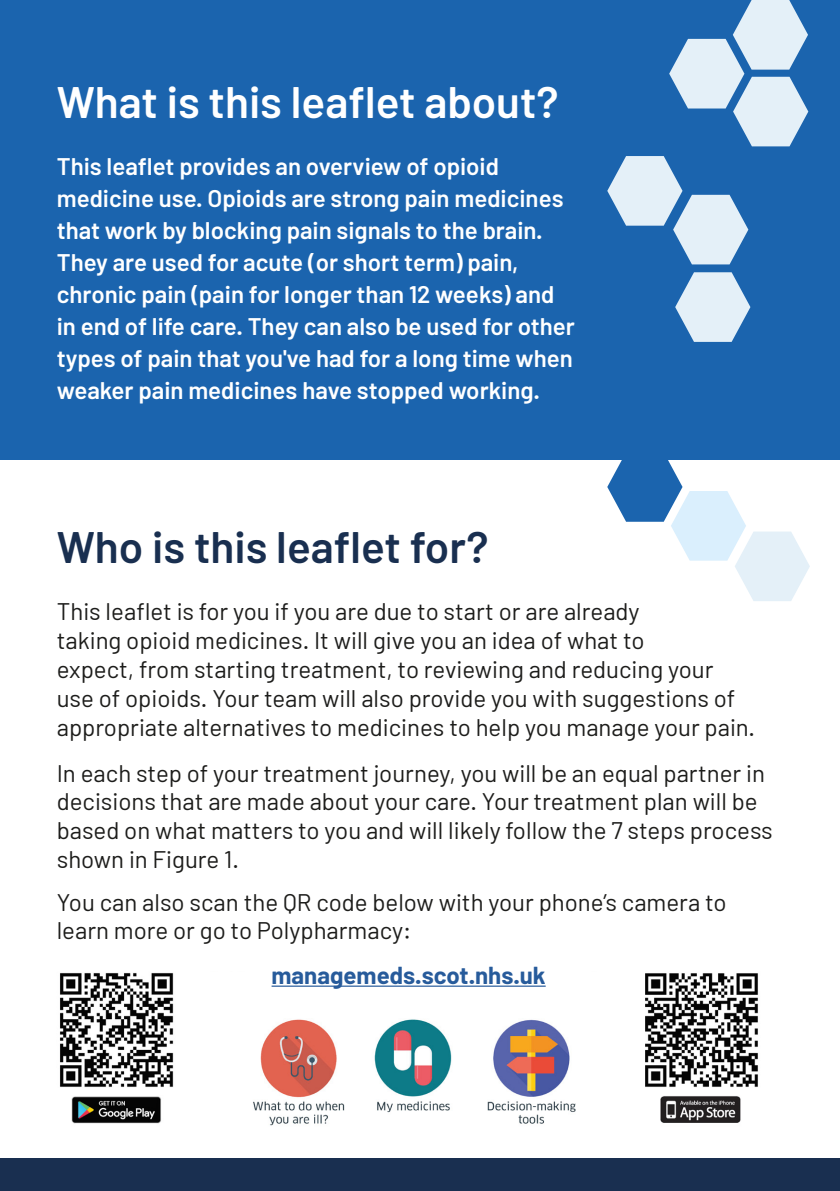
<style>
.page{position:relative;width:840px;height:1191px;background:#fff}
.page>*{position:absolute;margin:0;border:0;box-sizing:border-box;transform-origin:0 0}
.t1{font:600 44px "Barlow";color:#fff}
.t2{font:600 44px "Barlow";color:#192f50}
.t3{font:24px/28.8px "Barlow";color:#1d1d1b}
.t4{font:600 24px/32px "Barlow";color:#fff}
.t5{font:700 24px "Barlow";color:#275b9b}
</style>
<div class="page">
<div style="left:0;top:0;width:839px;height:459px;background:#1b64ae"></div>
<svg style="left:669px;top:0;width:138px;height:146px"></svg>
<svg style="left:607px;top:156px;width:141px;height:108px"></svg>
<svg style="left:675px;top:272px;width:75px;height:70px"></svg>
<svg style="left:607px;top:459px;width:202px;height:142px"></svg>
<div style="left:0;top:1158px;width:839px;height:33px;background:#192f50"></div>
<img style="left:60px;top:973px;width:698px;height:153px">
<div style="left:181px;top:972px;width:454px;height:43px;background:#fff"></div>
<hr style="left:271px;top:985px;width:274px;height:1px;background:#275b9b">
<h1 class="t1" style="left:57px;top:75px;width:503px">What is this leaflet about?</h1>
<p class="t4" style="left:57px;top:150px;width:519px">This leaflet provides an overview of opioid medicine use. Opioids are strong pain medicines that work by blocking pain signals to the brain.<br>They are used for acute (or short term) pain, chronic pain (pain for longer than 12 weeks) and in end of life care. They can also be used for other types of pain that you've had for a long time when weaker pain medicines have stopped working.</p>
<h1 class="t2" style="left:57px;top:520px;width:433px">Who is this leaflet for?</h1>
<p class="t3" style="left:57px;top:597px;width:699px">This leaflet is for you if you are due to start or are already<br>taking opioid medicines. It will give you an idea of what to<br>expect, from starting treatment, to reviewing and reducing your use of opioids. Your team will also provide you with suggestions of appropriate alternatives to medicines to help you manage your pain.</p>
<p class="t3" style="left:57px;top:758px;width:717px">In each step of your treatment journey, you will be an equal partner in decisions that are made about your care. Your treatment plan will be based on what matters to you and will likely follow the 7 steps process shown in Figure 1.</p>
<p class="t3" style="left:57px;top:887px;width:671px">You can also scan the QR code below with your phone’s camera to learn more or go to Polypharmacy:</p>
<p class="t5" style="left:271px;top:960px;width:275px">managemeds.scot.nhs.uk</p>
</div>
